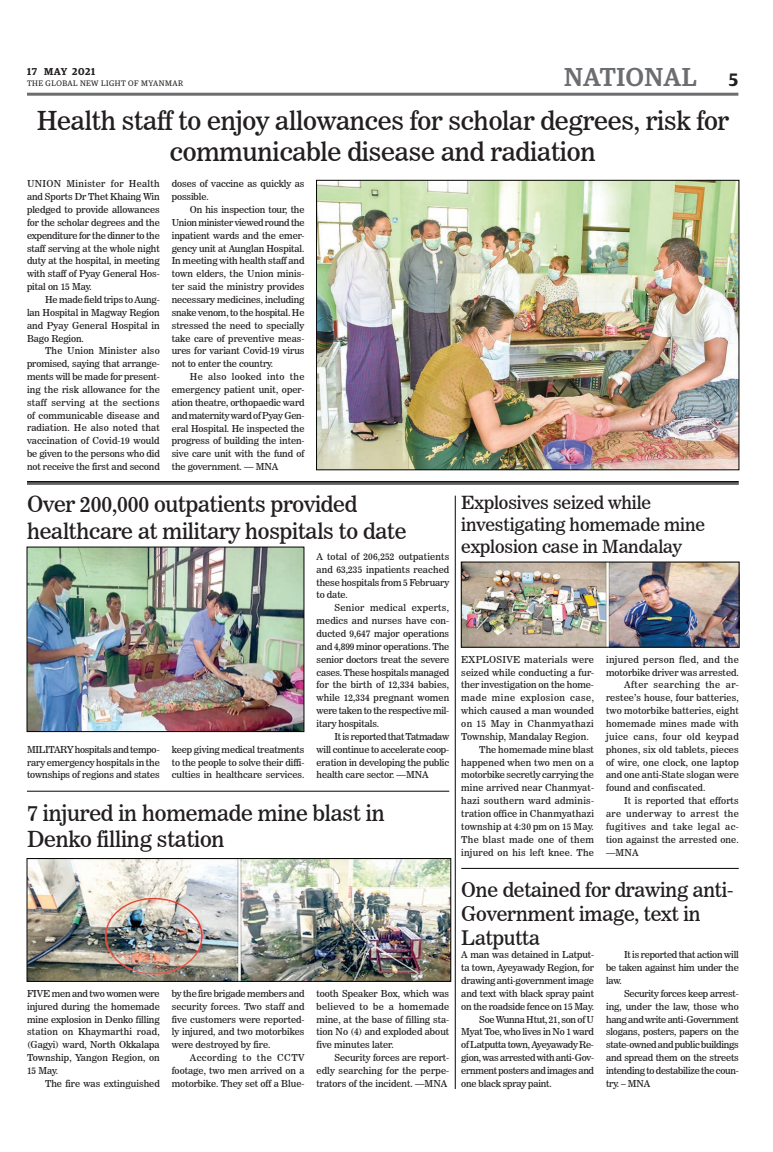
<style>
.page{position:relative;width:773px;height:1152px;background:#fff}
.page>*{position:absolute;margin:0;border:0;box-sizing:border-box;transform-origin:0 0}
.t1{font:26px/31.2px "News 706 BT Roman C";letter-spacing:-.01em;color:#231f20;text-align:center}
.t2{font:500 26px "Guardian Egyp";letter-spacing:.02em;color:#6c6d70}
.t3{font:22px/26.4px "News 706 BT Roman C";letter-spacing:-.01em;color:#231f20}
.t4{font:20px/24px "News 706 BT Roman C";letter-spacing:-.01em;color:#231f20}
.t5{font:18px/21.6px "News 706 BT Roman C";letter-spacing:-.01em;color:#231f20}
.t6{font:600 10px "Guardian Egyp";letter-spacing:.055em;color:#231f20}
.t7{font:9.5px/12.9px "News 706 BT Roman C";color:#231f20;text-align:justify}
.t8{font:9.5px "News 706 BT Roman C";letter-spacing:-.03em;color:#231f20}
.t9{font:9.5px "News 706 BT Roman C";letter-spacing:-.02em;color:#231f20}
.t10{font:9.5px "News 706 BT Roman C";letter-spacing:.025em;color:#231f20}
.t11{font:9.5px "News 706 BT Roman C";letter-spacing:.04em;color:#231f20}
.t12{font:9.5px "News 706 BT Roman C";letter-spacing:.045em;color:#231f20}
.t13{font:9.5px "News 706 BT Roman C";letter-spacing:.035em;color:#231f20}
.t14{font:9.5px "News 706 BT Roman C";letter-spacing:-.025em;color:#231f20}
.t15{font:9.5px "News 706 BT Roman C";letter-spacing:.03em;color:#231f20}
.t16{font:9.5px "News 706 BT Roman C";letter-spacing:.02em;color:#231f20}
.t17{font:9.5px "News 706 BT Roman C";letter-spacing:.05em;color:#231f20}
.t18{font:8px "Guardian Egyp";letter-spacing:.06em;color:#231f20}
.s1{font-weight:600;font-size:18px;color:#231f20}
</style>
<div class="page">
<hr style="left:27px;top:93px;width:711px;height:3px;background:#6c6d70">
<img style="left:318px;top:182px;width:419px;height:286px">
<div style="left:316px;top:180px;width:423px;height:290px;border:1px solid #040503"></div>
<hr style="left:27px;top:481px;width:711px;height:1px;background:#040503">
<hr style="left:27px;top:483px;width:711px;height:1px;background:#040503">
<hr style="left:27px;top:484px;width:711px;height:1px;background:#040503">
<img style="left:29px;top:549px;width:273px;height:181px">
<div style="left:27px;top:547px;width:277px;height:185px;border:1px solid #040503"></div>
<img style="left:463px;top:564px;width:274px;height:81px">
<img style="left:29px;top:860px;width:420px;height:119px">
<div style="left:27px;top:858px;width:424px;height:123px;border:1px solid #040503"></div>
<hr style="left:455px;top:496px;width:1px;height:593px;background:#040503">
<hr style="left:27px;top:791px;width:422px;height:1px;background:#040503">
<hr style="left:461px;top:868px;width:277px;height:1px;background:#040503">
<p class="t6" style="left:27px;top:64px;width:70px">17 MAY 2021</p>
<p class="t18" style="left:27px;top:78px;width:158px">THE GLOBAL NEW LIGHT OF MYANMAR</p>
<h1 class="t2" style="left:564px;top:59px;width:176px">NATIONAL <span class="s1">5</span></h1>
<h1 class="t1" style="left:37px;top:105px;width:693px">Health staff to enjoy allowances for scholar degrees, risk for communicable disease and radiation</h1>
<p class="t7" style="left:27px;top:177px;width:134px">UNION Minister for Health and Sports Dr Thet Khaing Win pledged to provide allowances for the scholar degrees and the expenditure for the dinner to the staff serving at the whole night duty at the hospital, in meeting with staff of Pyay General Hos&shy;pital on 15 May.</p>
<p class="t7" style="left:27px;top:293px;width:134px;text-indent:18px">He made field trips to Aung&shy;lan Hospital in Magway Region and Pyay General Hospital in Bago Region.</p>
<p class="t7" style="left:27px;top:344px;width:134px;text-indent:18px">The Union Minister also promised, saying that arrange&shy;ments will be made for present&shy;ing the risk allowance for the staff serving at the sections of communicable disease and radiation. He also noted that vaccination of Covid-19 would be given to the persons who did not receive the first and second</p>
<p class="t7" style="left:172px;top:177px;width:134px">doses of vaccine as quickly as possible.</p>
<p class="t7" style="left:172px;top:203px;width:134px;text-indent:18px">On his inspection tour, the Union minister viewed round the inpatient wards and the emer&shy;gency unit at Aunglan Hospital.<br>In meeting with health staff and town elders, the Union minis&shy;ter said the ministry provides necessary medicines, including snake venom, to the hospital. He stressed the need to specially take care of preventive meas&shy;ures for variant Covid-19 virus not to enter the country.</p>
<p class="t7" style="left:172px;top:370px;width:134px;text-indent:18px">He also looked into the emergency patient unit, oper&shy;ation theatre, orthopaedic ward and maternity ward of Pyay Gen&shy;eral Hospital. He inspected the progress of building the inten&shy;sive care unit with the fund of the government. — MNA</p>
<h2 class="t3" style="left:27px;top:491px;width:381px">Over 200,000 outpatients provided healthcare at military hospitals to date</h2>
<p class="t7" style="left:316px;top:550px;width:134px">A total of 206,252 outpatients and 63,235 inpatients reached these hospitals from 5 February to date.</p>
<p class="t7" style="left:316px;top:601px;width:134px;text-indent:18px">Senior medical experts, medics and nurses have con&shy;ducted 9,647 major operations and 4,899 minor operations. The senior doctors treat the severe cases. These hospitals managed for the birth of 12,334 babies, while 12,334 pregnant women were taken to the respective mil&shy;itary hospitals.</p>
<p class="t7" style="left:316px;top:730px;width:134px;text-indent:18px">It is reported that Tatmadaw will continue to accelerate coop&shy;eration in developing the public health care sector. —MNA</p>
<h2 class="t3" style="left:27px;top:800px;width:359px">7 injured in homemade mine blast in<br>Denko filling station</h2>
<p class="t7" style="left:27px;top:743px;width:134px">MILITARY hospitals and tempo&shy;rary emergency hospitals in the townships of regions and states</p>
<p class="t7" style="left:172px;top:743px;width:134px">keep giving medical treatments to the people to solve their diffi&shy;culties in healthcare services.</p>
<p class="t7" style="left:27px;top:987px;width:134px">FIVE men and two women were injured during the homemade mine explosion in Denko filling station on Khaymarthi road, (Gagyi) ward, North Okkalapa Township, Yangon Region, on 15 May.</p>
<p class="t7" style="left:45px;top:1077px;width:116px">The fire was extinguished</p>
<p class="t7" style="left:172px;top:987px;width:134px">by the fire brigade members and security forces. Two staff and five customers were reported&shy;ly injured, and two motorbikes were destroyed by fire.</p>
<p class="t7" style="left:172px;top:1051px;width:134px;text-indent:18px">According to the CCTV footage, two men arrived on a motorbike. They set off a Blue-</p>
<p class="t7" style="left:316px;top:987px;width:134px">tooth Speaker Box, which was believed to be a homemade mine, at the base of filling sta&shy;tion No (4) and exploded about five minutes later.</p>
<p class="t7" style="left:316px;top:1051px;width:134px;text-indent:18px">Security forces are report&shy;edly searching for the perpe&shy;trators of the incident. —MNA</p>
<h3 class="t5" style="left:461px;top:492px;width:245px">Explosives seized while investigating homemade mine explosion case in Mandalay</h3>
<p class="t13" style="left:606px;top:654px;width:134px">injured person fled, and the</p>
<p class="t7" style="left:606px;top:666px;width:134px">motorbike driver was arrested.</p>
<p class="t17" style="left:624px;top:679px;width:116px">After searching the ar-</p>
<p class="t7" style="left:606px;top:691px;width:134px">restee’s house, four batteries,</p>
<p class="t7" style="left:606px;top:704px;width:134px">two motorbike batteries, eight</p>
<p class="t16" style="left:606px;top:718px;width:134px">homemade mines made with</p>
<p class="t12" style="left:606px;top:731px;width:134px">juice cans, four old keypad</p>
<p class="t7" style="left:606px;top:743px;width:134px">phones, six old tablets, pieces</p>
<p class="t7" style="left:606px;top:756px;width:134px">of wire, one clock, one laptop</p>
<p class="t7" style="left:606px;top:769px;width:134px">and one anti-State slogan were</p>
<p class="t7" style="left:606px;top:781px;width:101px">found and confiscated.</p>
<p class="t7" style="left:624px;top:794px;width:116px">It is reported that efforts</p>
<p class="t11" style="left:606px;top:808px;width:134px">are underway to arrest the</p>
<p class="t11" style="left:606px;top:821px;width:134px">fugitives and take legal ac-</p>
<p class="t7" style="left:606px;top:833px;width:134px">tion against the arrested one.</p>
<p class="t7" style="left:606px;top:846px;width:34px">—MNA</p>
<h3 class="t4" style="left:461px;top:877px;width:274px">One detained for drawing anti-<br>Government image, text in<br>Latputta</h3>
<p class="t7" style="left:606px;top:948px;width:134px;text-indent:18px">It is reported that action will be taken against him under the law.</p>
<p class="t7" style="left:606px;top:987px;width:134px;text-indent:18px">Security forces keep arrest&shy;ing, under the law, those who hang and write anti-Government slogans, posters, papers on the state-owned and public buildings and spread them on the streets intending to destabilize the coun&shy;try. – MNA</p>
<p class="t10" style="left:461px;top:654px;width:134px">EXPLOSIVE materials were</p>
<p class="t7" style="left:461px;top:666px;width:134px">seized while conducting a fur-</p>
<p class="t7" style="left:461px;top:679px;width:134px">ther investigation on the home-</p>
<p class="t12" style="left:461px;top:692px;width:134px">made mine explosion case,</p>
<p class="t7" style="left:461px;top:704px;width:134px">which caused a man wounded</p>
<p class="t13" style="left:461px;top:718px;width:134px">on 15 May in Chanmyathazi</p>
<p class="t7" style="left:461px;top:730px;width:129px">Township, Mandalay Region.</p>
<p class="t7" style="left:479px;top:743px;width:116px">The homemade mine blast</p>
<p class="t7" style="left:461px;top:756px;width:134px">happened when two men on a</p>
<p class="t7" style="left:461px;top:769px;width:134px">motorbike secretly carrying the</p>
<p class="t7" style="left:461px;top:781px;width:134px">mine arrived near Chanmyat-</p>
<p class="t10" style="left:461px;top:795px;width:134px">hazi southern ward adminis-</p>
<p class="t7" style="left:461px;top:807px;width:134px">tration office in Chanmyathazi</p>
<p class="t7" style="left:461px;top:820px;width:134px">township at 4:30 pm on 15 May.</p>
<p class="t15" style="left:461px;top:834px;width:134px">The blast made one of them</p>
<p class="t10" style="left:461px;top:846px;width:134px">injured on his left knee. The</p>
<p class="t7" style="left:461px;top:948px;width:134px">A man was detained in Latput-</p>
<p class="t7" style="left:461px;top:961px;width:134px">ta town, Ayeyawady Region, for</p>
<p class="t9" style="left:461px;top:975px;width:134px">drawing anti-government image</p>
<p class="t7" style="left:461px;top:987px;width:134px">and text with black spray paint</p>
<p class="t7" style="left:461px;top:1000px;width:134px">on the roadside fence on 15 May.</p>
<p class="t14" style="left:479px;top:1013px;width:116px">Soe Wunna Htut, 21, son of U</p>
<p class="t9" style="left:461px;top:1026px;width:134px">Myat Toe, who lives in No 1 ward</p>
<p class="t8" style="left:461px;top:1039px;width:134px">of Latputta town, Ayeyawady Re-</p>
<p class="t8" style="left:461px;top:1052px;width:134px">gion, was arrested with anti-Gov-</p>
<p class="t8" style="left:461px;top:1065px;width:134px">ernment posters and images and</p>
<p class="t9" style="left:461px;top:1078px;width:92px">one black spray paint.</p>
</div>
